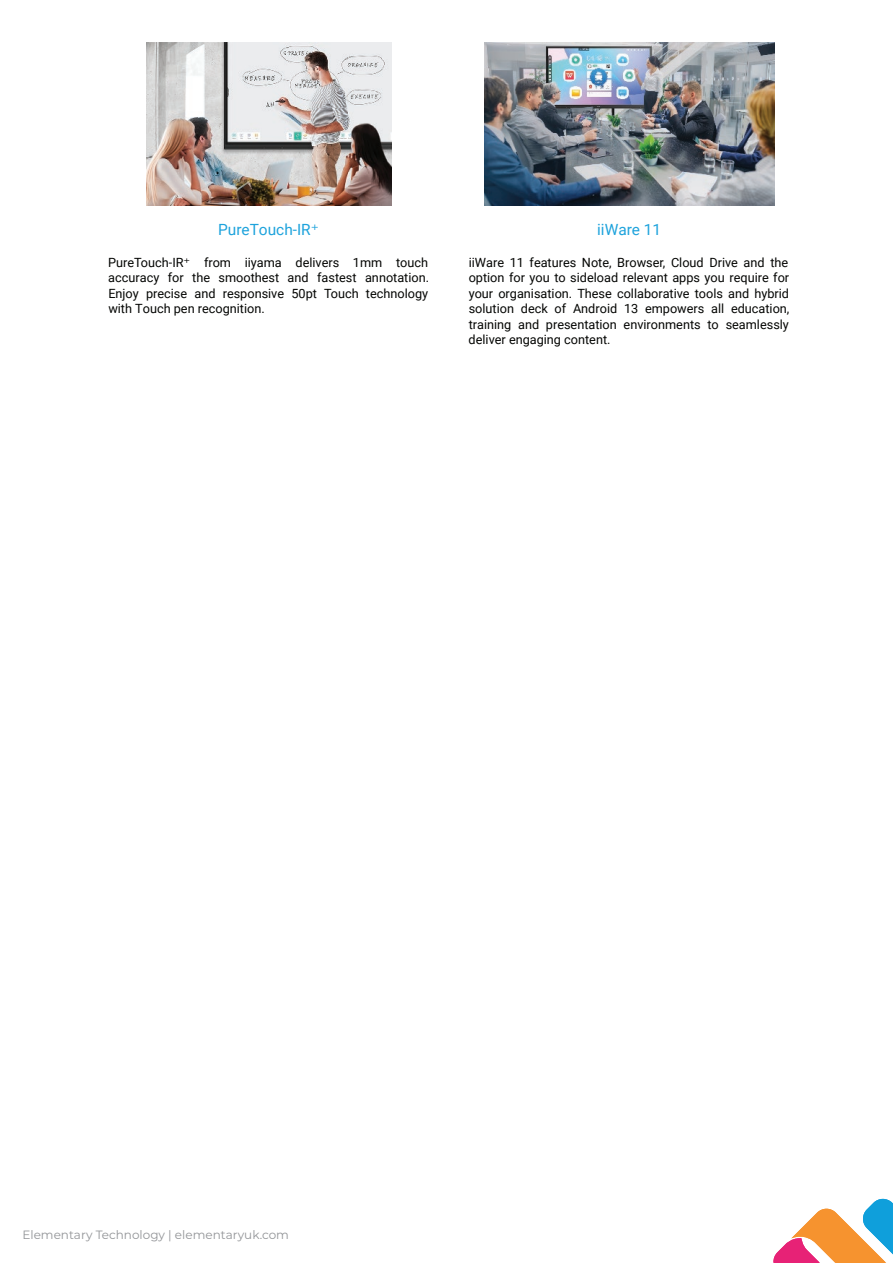
<style>
.page{position:relative;width:893px;height:1263px;background:#fff}
.page>*{position:absolute;margin:0;border:0;box-sizing:border-box;transform-origin:0 0}
.t1{font:15.45px "Roboto";color:#1ea3dc}
.t2{font:12.75px/15.5px "Roboto";color:#040503;text-align:justify}
.t3{font:12px "Montserrat";color:#939598}
.s1{font-family:"DejaVu Sans"}
</style>
<div class="page">
<img style="left:146px;top:42px;width:245px;height:163px">
<img style="left:484px;top:42px;width:290px;height:163px">
<svg style="left:773px;top:1199px;width:119px;height:63px"></svg>
<p class="t1" style="left:218px;top:219px;width:102px">PureTouch-IR<span class="s1">⁺</span></p>
<p class="t2" style="left:108px;top:254px;width:322px">PureTouch-IR<span class="s1">⁺</span> from iiyama delivers 1mm touch accuracy for the smoothest and fastest annotation.<br>Enjoy precise and responsive 50pt Touch technology with Touch pen recognition.</p>
<p class="t1" style="left:597px;top:219px;width:66px">iiWare 11</p>
<p class="t2" style="left:468px;top:254px;width:322px">iiWare 11 features Note, Browser, Cloud Drive and the option for you to sideload relevant apps you require for your organisation. These collaborative tools and hybrid solution deck of Android 13 empowers all education, training and presentation environments to seamlessly deliver engaging content.</p>
<p class="t3" style="left:22px;top:1226px;width:268px">Elementary Technology | elementaryuk.com</p>
</div>
